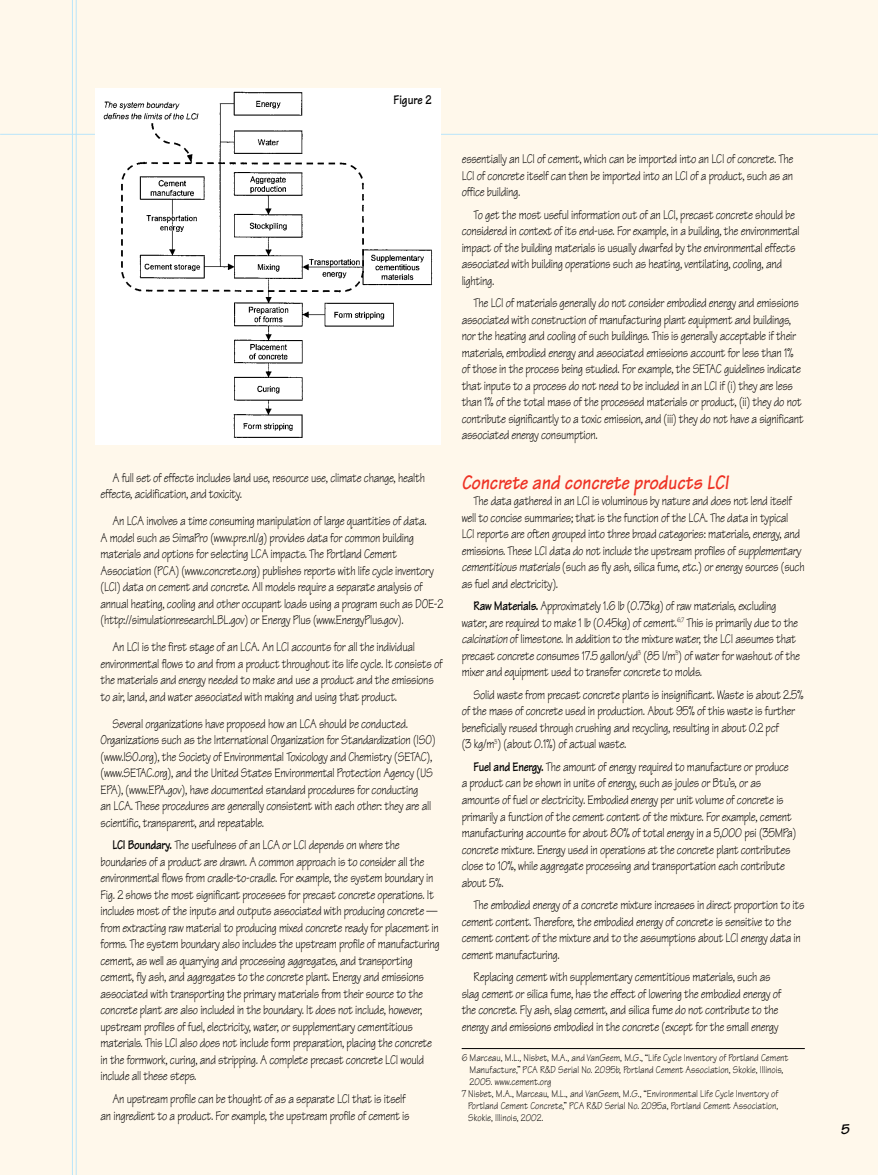
<style>
.page{position:relative;width:878px;height:1175px;background:#fff}
.page>*{position:absolute;margin:0;border:0;box-sizing:border-box;transform-origin:0 0}
.t1{font:italic 700 21px "Tekton";color:#ee3224;scale:.85 1}
.t2{font:13.5px/16.5px "Tekton";letter-spacing:-.025em;color:#000;scale:.82 1}
.t3{font:700 13.5px "Tekton";color:#000;scale:.85 1}
.t4{font:10.5px/12px "Tekton";color:#000;scale:.85 1}
.s1{font-weight:700}
.s2{font-style:italic}
</style>
<div class="page">
<div style="left:0;top:0;width:878px;height:1174px;background:#fff8eb"></div>
<hr style="left:72px;top:0;width:1px;height:1174px;background:#b9e5fa">
<hr style="left:76px;top:0;width:1px;height:1174px;background:#b9e5fa">
<hr style="left:0;top:134px;width:878px;height:1px;background:#b9e5fa">
<img style="left:96px;top:88px;width:345px;height:354px">
<hr style="left:461px;top:1048px;width:343px;height:1px;background:#000">
<p class="t3" style="left:393px;top:91px;width:46px">Figure 2</p>
<p class="t2" style="left:100px;top:469px;width:397px;text-indent:12px">A full set of effects includes land use, resource use, climate change, health effects, acidification, and toxicity.</p>
<p class="t2" style="left:100px;top:513px;width:420px;text-indent:12px">An LCA involves a time consuming manipulation of large quantities of data.<br>A model such as SimaPro (www.pre.nl/g) provides data for common building materials and options for selecting LCA impacts. The Portland Cement Association (PCA) (www.concrete.org) publishes reports with life cycle inventory (LCI) data on cement and concrete. All models require a separate analysis of annual heating, cooling and other occupant loads using a program such as DOE-2 (http://simulationresearchLBL.gov) or Energy Plus (www.EnergyPlus.gov).</p>
<p class="t2" style="left:100px;top:639px;width:418px;text-indent:12px">An LCI is the first stage of an LCA. An LCI accounts for all the individual environmental flows to and from a product throughout its life cycle. It consists of the materials and energy needed to make and use a product and the emissions to air, land, and water associated with making and using that product.</p>
<p class="t2" style="left:100px;top:715px;width:410px;text-indent:12px">Several organizations have proposed how an LCA should be conducted.<br>Organizations such as the International Organization for Standardization (ISO) (www.ISO.org), the Society of Environmental Toxicology and Chemistry (SETAC), (www.SETAC.org), and the United States Environmental Protection Agency (US EPA), (www.EPA.gov), have documented standard procedures for conducting<br>an LCA. These procedures are generally consistent with each other: they are all scientific, transparent, and repeatable.</p>
<p class="t2" style="left:100px;top:837px;width:415px;text-indent:12px"><span class="s1">LCI Boundary.</span> The usefulness of an LCA or LCI depends on where the boundaries of a product are drawn. A common approach is to consider all the environmental flows from cradle-to-cradle. For example, the system boundary in Fig. 2 shows the most significant processes for precast concrete operations. It includes most of the inputs and outputs associated with producing concrete — from extracting raw material to producing mixed concrete ready for placement in forms. The system boundary also includes the upstream profile of manufacturing cement, as well as quarrying and processing aggregates, and transporting cement, fly ash, and aggregates to the concrete plant. Energy and emissions associated with transporting the primary materials from their source to the concrete plant are also included in the boundary. It does not include, however, upstream profiles of fuel, electricity, water, or supplementary cementitious materials. This LCI also does not include form preparation, placing the concrete in the formwork, curing, and stripping. A complete precast concrete LCI would include all these steps.</p>
<p class="t2" style="left:100px;top:1090px;width:378px;text-align:center">An upstream profile can be thought of as a separate LCI that is itself<br>an ingredient to a product. For example, the upstream profile of cement is</p>
<p class="t2" style="left:461px;top:151px;width:406px;text-align:justify">essentially an LCI of cement, which can be imported into an LCI of concrete. The LCI of concrete itself can then be imported into an LCI of a product, such as an office building.</p>
<p class="t2" style="left:461px;top:206px;width:413px;text-indent:12px">To get the most useful information out of an LCI, precast concrete should be considered in context of its end-use. For example, in a building, the environmental impact of the building materials is usually dwarfed by the environmental effects associated with building operations such as heating, ventilating, cooling, and lighting.</p>
<p class="t2" style="left:461px;top:295px;width:418px;text-indent:12px">The LCI of materials generally do not consider embodied energy and emissions associated with construction of manufacturing plant equipment and buildings, nor the heating and cooling of such buildings. This is generally acceptable if their materials, embodied energy and associated emissions account for less than 1% of those in the process being studied. For example, the SETAC guidelines indicate that inputs to a process do not need to be included in an LCI if (i) they are less than 1% of the total mass of the processed materials or product, (ii) they do not contribute significantly to a toxic emission, and (iii) they do not have a significant associated energy consumption.</p>
<h1 class="t1" style="left:461px;top:469px;width:316px">Concrete and concrete products LCI</h1>
<p class="t2" style="left:461px;top:493px;width:419px;text-indent:12px">The data gathered in an LCI is voluminous by nature and does not lend itself well to concise summaries; that is the function of the LCA. The data in typical LCI reports are often grouped into three broad categories: materials, energy, and emissions. These LCI data do not include the upstream profiles of <span class="s2">supplementary cementitious materials</span> (such as fly ash, silica fume, etc.) or energy sources (such as fuel and electricity).</p>
<p class="t2" style="left:461px;top:598px;width:414px;text-indent:12px"><span class="s1">Raw Materials.</span> Approximately 1.6 lb (0.73kg) of raw materials, excluding water, are required to make 1 lb (0.45kg) of cement. <sup>,</sup> This is primarily due to the <span class="s2">calcination</span> of limestone. In addition to the mixture water, the LCI assumes that precast concrete consumes 17.5 gallon/yd<sup>3</sup> (85 l/m<sup>3</sup>) of water for washout of the mixer and equipment used to transfer concrete to molds.</p>
<p class="t2" style="left:461px;top:686px;width:418px;text-indent:12px">Solid waste from precast concrete plants is insignificant. Waste is about 2.5% of the mass of concrete used in production. About 95% of this waste is further beneficially reused through crushing and recycling, resulting in about 0.2 pcf<br>(3 kg/m<sup>3</sup>) (about 0.1%) of actual waste.</p>
<p class="t2" style="left:461px;top:758px;width:410px;text-indent:12px"><span class="s1">Fuel and Energy.</span> The amount of energy required to manufacture or produce a product can be shown in units of energy, such as joules or Btu’s, or as amounts of fuel or electricity. Embodied energy per unit volume of concrete is primarily a function of the cement content of the mixture. For example, cement manufacturing accounts for about 80% of total energy in a 5,000 psi (35MPa) concrete mixture. Energy used in operations at the concrete plant contributes close to 10%, while aggregate processing and transportation each contribute about 5%.</p>
<p class="t2" style="left:461px;top:896px;width:419px;text-indent:12px">The embodied energy of a concrete mixture increases in direct proportion to its cement content. Therefore, the embodied energy of concrete is sensitive to the cement content of the mixture and to the assumptions about LCI energy data in cement manufacturing.</p>
<p class="t2" style="left:461px;top:968px;width:391px;text-align:center">Replacing cement with supplementary cementitious materials, such as<br>slag cement or silica fume, has the effect of lowering the embodied energy of the concrete. Fly ash, slag cement, and silica fume do not contribute to the energy and emissions embodied in the concrete (except for the small energy</p>
<p class="t4" style="left:468px;top:1051px;width:378px">Marceau, M.L., Nisbet, M.A., and VanGeem, M.G., “Life Cycle Inventory of Portland Cement Manufacture,” PCA R&amp;D Serial No. 2095b, Portland Cement Association, Skokie, Illinois, 2005. www.cement.org<br>Nisbet, M.A., Marceau, M.L., and VanGeem, M.G., “Environmental Life Cycle Inventory of Portland Cement Concrete,” PCA R&amp;D Serial No. 2095a, Portland Cement Association, Skokie, Illinois, 2002.</p>
</div>
